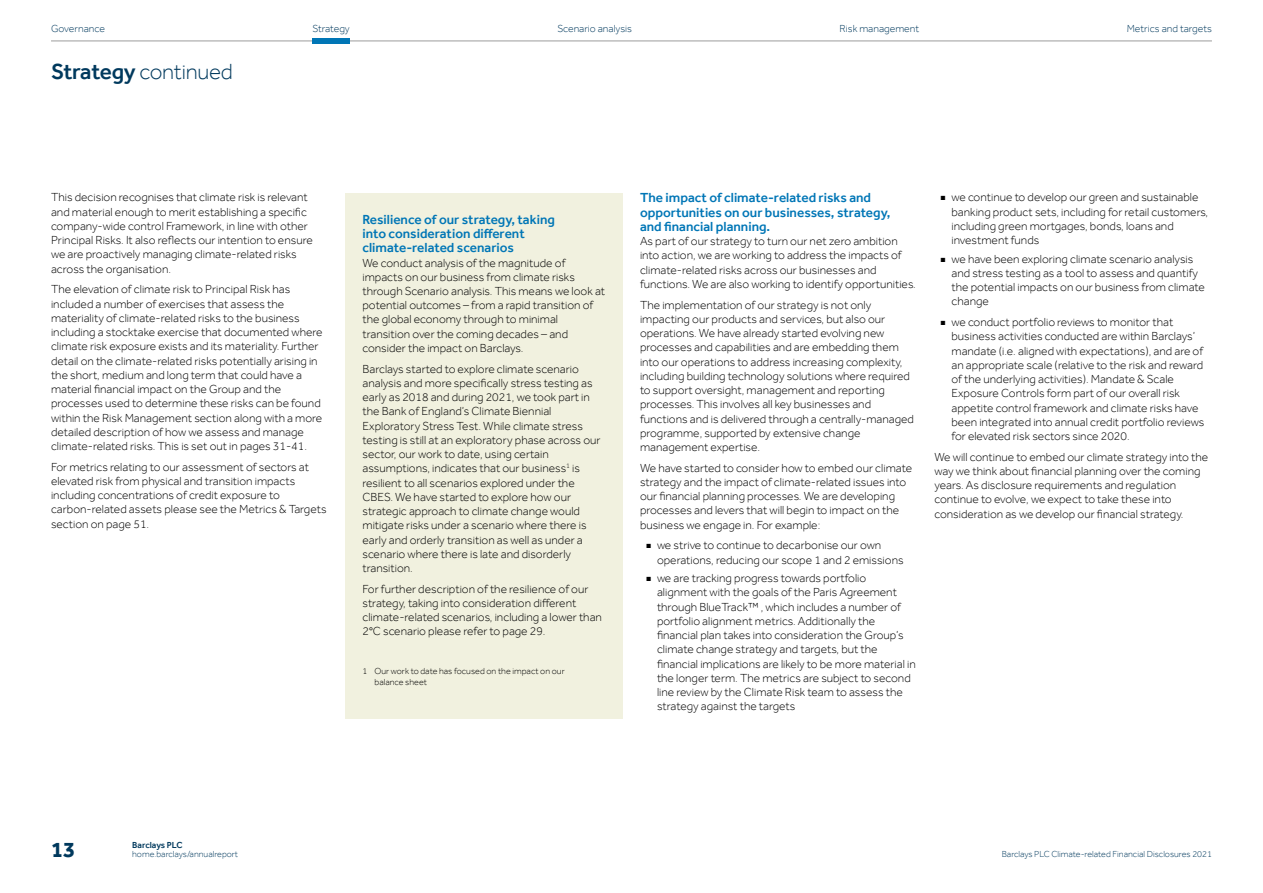
<style>
.page{position:relative;width:1263px;height:893px;background:#fff}
.page>*{position:absolute;margin:0;border:0;box-sizing:border-box;transform-origin:0 0}
.t1{font:300 22.5px "Effra";letter-spacing:-.01em;color:#00395d}
.t2{font:700 22.5px "Effra";color:#00395d}
.t3{font:500 13.5px/14.2px "Effra";color:#0076b6}
.t4{font:300 12px/14.2px "Effra";color:#000}
.t5{font:300 10.5px "Effra";color:#00395d}
.t6{font:300 9px "Effra";color:#00395d}
.t7{font:300 9px/11.2px "Effra";color:#000}
.t8{font:500 9px "Effra";color:#00395d}
.s1{font-weight:500}
</style>
<div class="page">
<div style="left:345px;top:193px;width:278px;height:526px;background:#f1f1df"></div>
<hr style="left:51px;top:41px;width:1161px;height:1px;background:#9d9d9c">
<div style="left:313px;top:38px;width:37px;height:6px;background:#0076b6"></div>
<p class="t5" style="left:51px;top:22px;width:55px">Governance</p>
<p class="t5" style="left:313px;top:22px;width:39px">Strategy</p>
<p class="t5" style="left:557px;top:22px;width:76px">Scenario analysis</p>
<p class="t5" style="left:840px;top:22px;width:81px">Risk management</p>
<p class="t5" style="left:1127px;top:22px;width:87px">Metrics and targets</p>
<h1 class="t1" style="left:51px;top:58px;width:184px"><span class="s1">Strategy</span> continued</h1>
<p class="t4" style="left:51px;top:190px;width:263px">This decision recognises that climate risk is relevant and material enough to merit establishing a specific company-wide control Framework, in line with other Principal Risks. It also reflects our intention to ensure we are proactively managing climate-related risks across the organisation.</p>
<p class="t4" style="left:51px;top:282px;width:273px">The elevation of climate risk to Principal Risk has included a number of exercises that assess the materiality of climate-related risks to the business including a stocktake exercise that documented where climate risk exposure exists and its materiality. Further detail on the climate-related risks potentially arising in the short, medium and long term that could have a material financial impact on the Group and the processes used to determine these risks can be found within the Risk Management section along with a more detailed description of how we assess and manage climate-related risks. This is set out in pages 31-41.</p>
<p class="t4" style="left:51px;top:459px;width:277px">For metrics relating to our assessment of sectors at elevated risk from physical and transition impacts including concentrations of credit exposure to carbon-related assets please see the Metrics &amp; Targets section on page 51.</p>
<p class="t3" style="left:362px;top:212px;width:194px">Resilience of our strategy, taking into consideration different climate‑related scenarios</p>
<p class="t4" style="left:362px;top:255px;width:244px">We conduct analysis of the magnitude of impacts on our business from climate risks through Scenario analysis. This means we look at potential outcomes – from a rapid transition of the global economy through to minimal transition over the coming decades – and consider the impact on Barclays.</p>
<p class="t4" style="left:362px;top:361px;width:239px">Barclays started to explore climate scenario analysis and more specifically stress testing as early as 2018 and during 2021, we took part in the Bank of England’s Climate Biennial Exploratory Stress Test. While climate stress testing is still at an exploratory phase across our sector, our work to date, using certain assumptions, indicates that our business<sup>1</sup> is resilient to all scenarios explored under the CBES. We have started to explore how our strategic approach to climate change would mitigate risks under a scenario where there is early and orderly transition as well as under a scenario where there is late and disorderly transition.</p>
<p class="t4" style="left:362px;top:581px;width:241px">For further description of the resilience of our strategy, taking into consideration different climate-related scenarios, including a lower than 2°C scenario please refer to page 29.</p>
<p class="t7" style="left:374px;top:665px;width:192px;text-indent:-12px">1 Our work to date has focused on the impact on our balance sheet</p>
<p class="t3" style="left:640px;top:191px;width:252px">The impact of climate-related risks and opportunities on our businesses, strategy, and financial planning.</p>
<p class="t4" style="left:640px;top:234px;width:277px">As part of our strategy to turn our net zero ambition into action, we are working to address the impacts of climate-related risks across our businesses and functions. We are also working to identify opportunities.</p>
<p class="t4" style="left:640px;top:297px;width:275px">The implementation of our strategy is not only impacting our products and services, but also our operations. We have already started evolving new processes and capabilities and are embedding them into our operations to address increasing complexity, including building technology solutions where required to support oversight, management and reporting processes. This involves all key businesses and functions and is delivered through a centrally-managed programme, supported by extensive change management expertise.</p>
<p class="t4" style="left:640px;top:460px;width:274px">We have started to consider how to embed our climate strategy and the impact of climate-related issues into our financial planning processes. We are developing processes and levers that will begin to impact on the business we engage in. For example:</p>
<p class="t4" style="left:657px;top:538px;width:248px;text-indent:-11px">■ we strive to continue to decarbonise our own operations, reducing our scope 1 and 2 emissions</p>
<p class="t4" style="left:657px;top:571px;width:260px;text-indent:-11px">■ we are tracking progress towards portfolio alignment with the goals of the Paris Agreement through BlueTrack™ , which includes a number of portfolio alignment metrics. Additionally the financial plan takes into consideration the Group’s climate change strategy and targets, but the financial implications are likely to be more material in the longer term. The metrics are subject to second line review by the Climate Risk team to assess the strategy against the targets</p>
<p class="t4" style="left:951px;top:190px;width:258px;text-indent:-11px">■ we continue to develop our green and sustainable banking product sets, including for retail customers, including green mortgages, bonds, loans and investment funds</p>
<p class="t4" style="left:951px;top:251px;width:255px;text-indent:-11px">■ we have been exploring climate scenario analysis and stress testing as a tool to assess and quantify the potential impacts on our business from climate change</p>
<p class="t4" style="left:951px;top:315px;width:254px;text-indent:-11px">■ we conduct portfolio reviews to monitor that business activities conducted are within Barclays’ mandate (i.e. aligned with expectations), and are of an appropriate scale (relative to the risk and reward of the underlying activities). Mandate &amp; Scale Exposure Controls form part of our overall risk appetite control framework and climate risks have been integrated into annual credit portfolio reviews for elevated risk sectors since 2020.</p>
<p class="t4" style="left:934px;top:449px;width:275px">We will continue to embed our climate strategy into the way we think about financial planning over the coming years. As disclosure requirements and regulation continue to evolve, we expect to take these into consideration as we develop our financial strategy.</p>
<p class="t8" style="left:132px;top:839px;width:52px">Barclays PLC</p>
<h1 class="t2" style="left:51px;top:836px;width:26px">13</h1>
<p class="t6" style="left:132px;top:848px;width:107px">home.barclays/annualreport</p>
<p class="t6" style="left:1002px;top:848px;width:212px">Barclays PLC Climate-related Financial Disclosures 2021</p>
</div>
